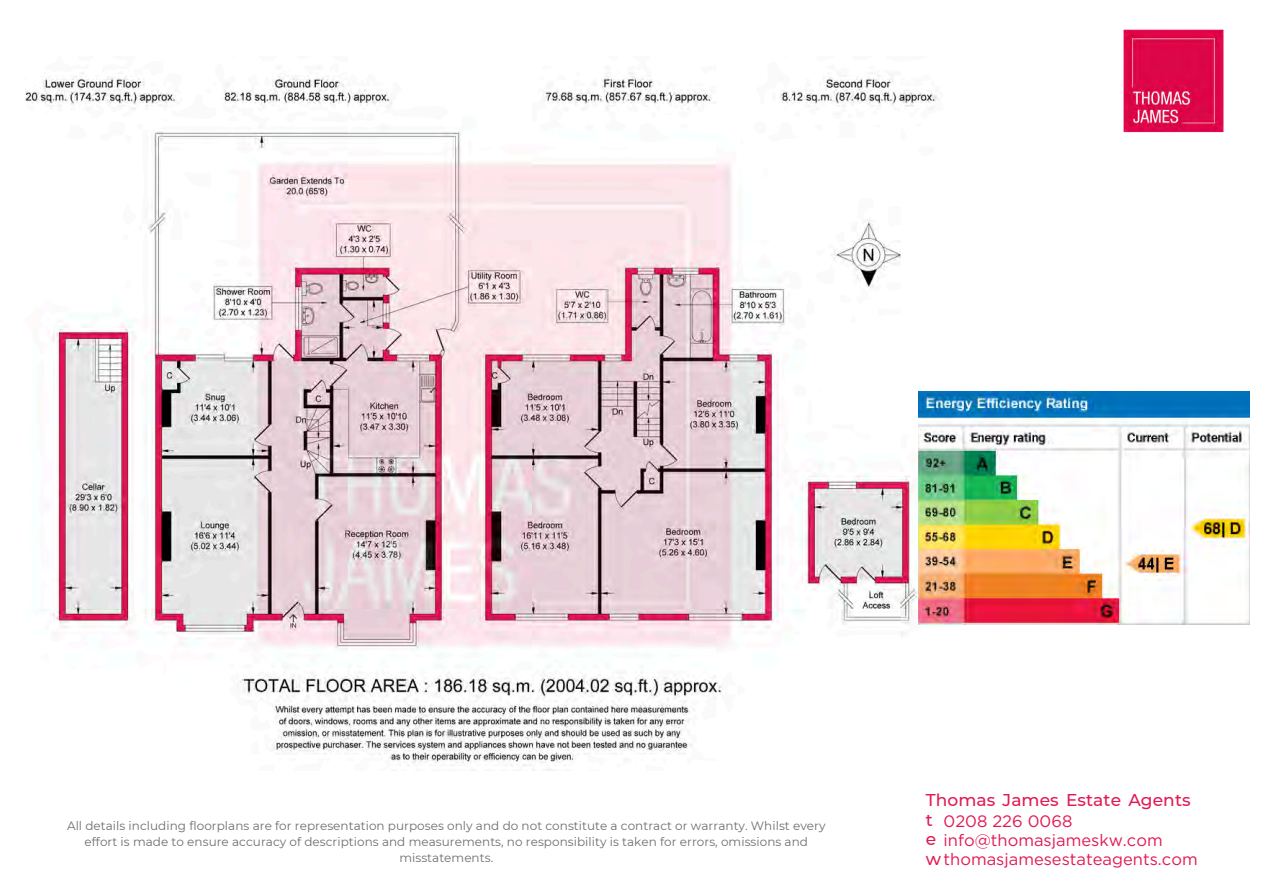
<style>
.page{position:relative;width:1263px;height:894px;background:#fff}
.page>*{position:absolute;margin:0;border:0;box-sizing:border-box;transform-origin:0 0}
.t1{font:500 17.1px/19.8px "Montserrat";letter-spacing:.005em;color:#e21a54}
.t2{font:16.5px/19px "Gotham";color:#e21a54}
.t3{font:12px/16px "Montserrat";letter-spacing:.005em;color:#6d6e70;text-align:center}
.s1{font-family:"Montserrat";font-weight:500;font-size:17.1px}
</style>
<div class="page">
<img style="left:26px;top:72px;width:931px;height:698px">
<img style="left:919px;top:391px;width:330px;height:233px">
<img style="left:1123px;top:29px;width:101px;height:104px">
<p class="t3" style="left:67px;top:817px;width:760px">All details including floorplans are for representation purposes only and do not constitute a contract or warranty. Whilst every effort is made to ensure accuracy of descriptions and measurements, no responsibility is taken for errors, omissions and misstatements.</p>
<p class="t1" style="left:926px;top:789px;width:266px">Thomas James Estate Agents t</p>
<p class="t2" style="left:926px;top:830px;width:273px"><span class="s1">e</span> info@thomasjameskw.com<br><span class="s1">w</span> thomasjamesestateagents.com</p>
<p class="t2" style="left:944px;top:811px;width:130px">0208 226 0068</p>
</div>
